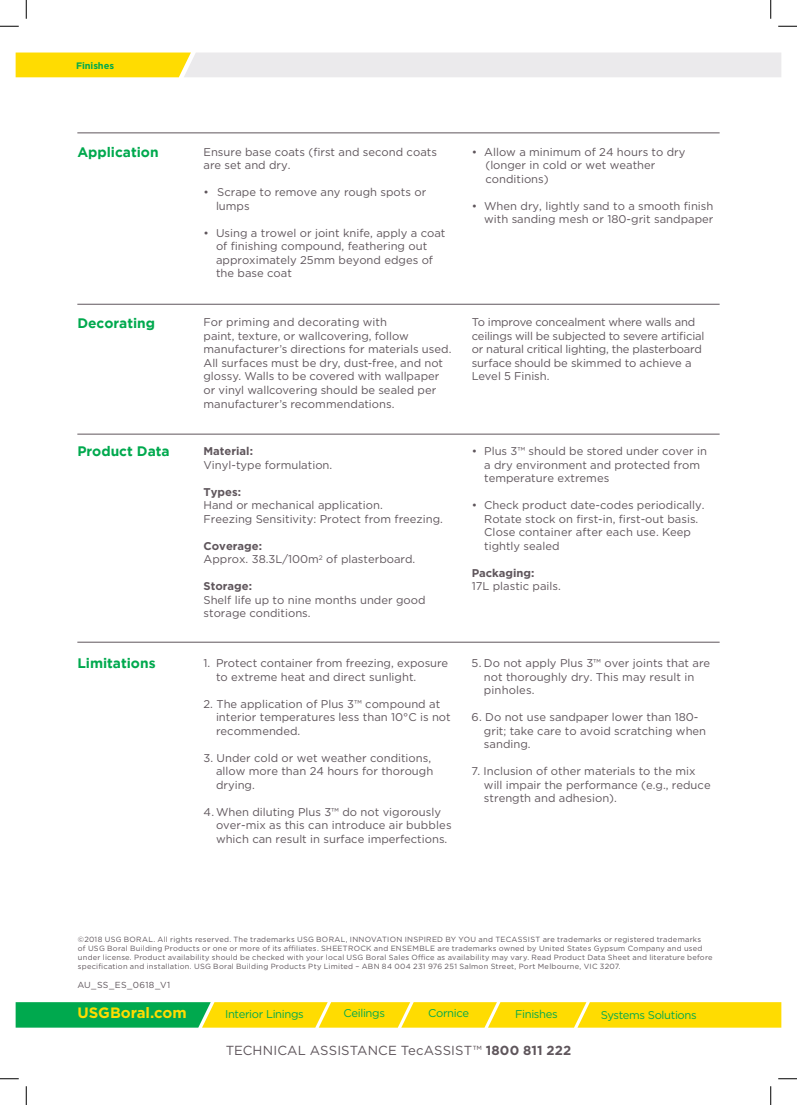
<style>
.page{position:relative;width:797px;height:1105px;background:#fff}
.page>*{position:absolute;margin:0;border:0;box-sizing:border-box;transform-origin:0 0}
.t1{font:700 15px "Gotham";color:#ffdc01}
.t2{font:700 13.75px "Gotham";color:#00a94e}
.t3{font:13.12px "Gotham";letter-spacing:.01em;color:#5f565c}
.t4{font:11.25px/13.5px "Gotham";color:#5f565c}
.t5{font:11.25px "Gotham";letter-spacing:-.03em;color:#00a94e}
.t6{font:700 11.25px "Gotham";color:#5f565c}
.t7{font:700 9.38px "Gotham";letter-spacing:-.01em;color:#00a94e}
.t8{font:8.75px "Gotham";letter-spacing:.035em;color:#5f565c}
.t9{font:7.5px/9px "Gotham";letter-spacing:.03em;color:#5f565c}
.s1{font-weight:700}
</style>
<div class="page">
<hr style="left:77px;top:133px;width:642px;height:1px;background:#5f565c">
<hr style="left:77px;top:304px;width:642px;height:1px;background:#5f565c">
<hr style="left:77px;top:434px;width:642px;height:1px;background:#5f565c">
<svg style="left:16px;top:53px;width:765px;height:24px;background:#efe7b8"></svg>
<hr style="left:77px;top:642px;width:642px;height:1px;background:#5f565c">
<svg style="left:16px;top:1002px;width:765px;height:26px;background:#c1d11e"></svg>
<svg style="left:0;top:25px;width:19px;height:2px"></svg>
<svg style="left:778px;top:25px;width:19px;height:2px"></svg>
<svg style="left:0;top:1078px;width:19px;height:1px"></svg>
<svg style="left:778px;top:1078px;width:19px;height:1px"></svg>
<svg style="left:25px;top:0;width:2px;height:19px"></svg>
<svg style="left:25px;top:1086px;width:2px;height:19px"></svg>
<svg style="left:770px;top:0;width:1px;height:19px"></svg>
<svg style="left:770px;top:1086px;width:1px;height:19px"></svg>
<p class="t7" style="left:76px;top:59px;width:39px">Finishes</p>
<p class="t2" style="left:77px;top:144px;width:83px">Application</p>
<p class="t4" style="left:203px;top:145px;width:235px">Ensure base coats (first and second coats are set and dry.</p>
<p class="t4" style="left:216px;top:185px;width:212px;text-indent:-12px">• Scrape to remove any rough spots or lumps</p>
<p class="t4" style="left:216px;top:226px;width:231px;text-indent:-12px">• Using a trowel or joint knife, apply a coat of finishing compound, feathering out approximately 25mm beyond edges of the base coat</p>
<p class="t4" style="left:485px;top:145px;width:201px;text-indent:-14px">• Allow a minimum of 24 hours to dry (longer in cold or wet weather conditions)</p>
<p class="t4" style="left:471px;top:199px;width:243px;text-align:right">• When dry, lightly sand to a smooth finish with sanding mesh or 180-grit sandpaper</p>
<p class="t2" style="left:77px;top:315px;width:79px">Decorating</p>
<p class="t2" style="left:77px;top:443px;width:94px">Product Data</p>
<p class="t4" style="left:203px;top:315px;width:249px">For priming and decorating with<br>paint, texture, or wallcovering, follow manufacturer’s directions for materials used.<br>All surfaces must be dry, dust-free, and not glossy. Walls to be covered with wallpaper or vinyl wallcovering should be sealed per manufacturer’s recommendations.</p>
<p class="t4" style="left:471px;top:315px;width:234px">To improve concealment where walls and ceilings will be subjected to severe artificial or natural critical lighting, the plasterboard surface should be skimmed to achieve a Level 5 Finish.</p>
<p class="t6" style="left:203px;top:444px;width:51px">Material:</p>
<p class="t4" style="left:203px;top:458px;width:130px">Vinyl-type formulation.</p>
<p class="t6" style="left:203px;top:484px;width:39px">Types:</p>
<p class="t4" style="left:203px;top:498px;width:241px">Hand or mechanical application.<br>Freezing Sensitivity: Protect from freezing.</p>
<p class="t4" style="left:203px;top:539px;width:213px"><span class="s1">Coverage:<br></span>Approx. 38.3L/100m<sup>2</sup> of plasterboard.</p>
<p class="t6" style="left:203px;top:579px;width:50px">Storage:</p>
<p class="t4" style="left:203px;top:593px;width:223px">Shelf life up to nine months under good storage conditions.</p>
<p class="t4" style="left:484px;top:444px;width:224px;text-indent:-12px">• Plus 3™ should be stored under cover in a dry environment and protected from temperature extremes</p>
<p class="t4" style="left:484px;top:498px;width:222px;text-indent:-12px">• Check product date-codes periodically.<br>Rotate stock on first-in, first-out basis.<br>Close container after each use. Keep tightly sealed</p>
<p class="t6" style="left:471px;top:565px;width:64px">Packaging:</p>
<p class="t4" style="left:471px;top:579px;width:91px">17L plastic pails.</p>
<p class="t2" style="left:77px;top:656px;width:80px">Limitations</p>
<p class="t4" style="left:484px;top:656px;width:228px;text-indent:-12px">5. Do not apply Plus 3™ over joints that are not thoroughly dry. This may result in pinholes.</p>
<p class="t4" style="left:484px;top:710px;width:224px;text-indent:-12px">6. Do not use sandpaper lower than 180- grit; take care to avoid scratching when sanding.</p>
<p class="t4" style="left:484px;top:764px;width:228px;text-indent:-12px">7. Inclusion of other materials to the mix will impair the performance (e.g., reduce strength and adhesion).</p>
<p class="t4" style="left:216px;top:656px;width:234px;text-indent:-12px">1. Protect container from freezing, exposure to extreme heat and direct sunlight.</p>
<p class="t4" style="left:216px;top:697px;width:236px;text-indent:-12px">2. The application of Plus 3™ compound at interior temperatures less than 10°C is not recommended.</p>
<p class="t4" style="left:216px;top:751px;width:219px;text-indent:-12px">3. Under cold or wet weather conditions, allow more than 24 hours for thorough drying.</p>
<p class="t4" style="left:216px;top:805px;width:237px;text-indent:-12px">4. When diluting Plus 3™ do not vigorously over-mix as this can introduce air bubbles which can result in surface imperfections.</p>
<p class="t9" style="left:78px;top:934px;width:636px">©2018 USG BORAL. All rights reserved. The trademarks USG BORAL, INNOVATION INSPIRED BY YOU and TECASSIST are trademarks or registered trademarks<br>of USG Boral Building Products or one or more of its affiliates. SHEETROCK and ENSEMBLE are trademarks owned by United States Gypsum Company and used under license. Product availability should be checked with your local USG Boral Sales Office as availability may vary. Read Product Data Sheet and literature before specification and installation. USG Boral Building Products Pty Limited – ABN 84 004 231 976 251 Salmon Street, Port Melbourne, VIC 3207.</p>
<h1 class="t1" style="left:77px;top:1003px;width:111px">USGBoral.com</h1>
<p class="t5" style="left:225px;top:1007px;width:80px">Interior Linings</p>
<p class="t5" style="left:343px;top:1006px;width:43px">Ceilings</p>
<p class="t5" style="left:428px;top:1006px;width:42px">Cornice</p>
<p class="t5" style="left:515px;top:1007px;width:44px">Finishes</p>
<p class="t5" style="left:601px;top:1007px;width:97px">Systems Solutions</p>
<p class="t8" style="left:77px;top:979px;width:94px">AU_SS_ES_0618_V1</p>
<p class="t3" style="left:226px;top:1042px;width:347px">TECHNICAL ASSISTANCE TecASSIST™ <span class="s1">1800 811 222</span></p>
</div>
